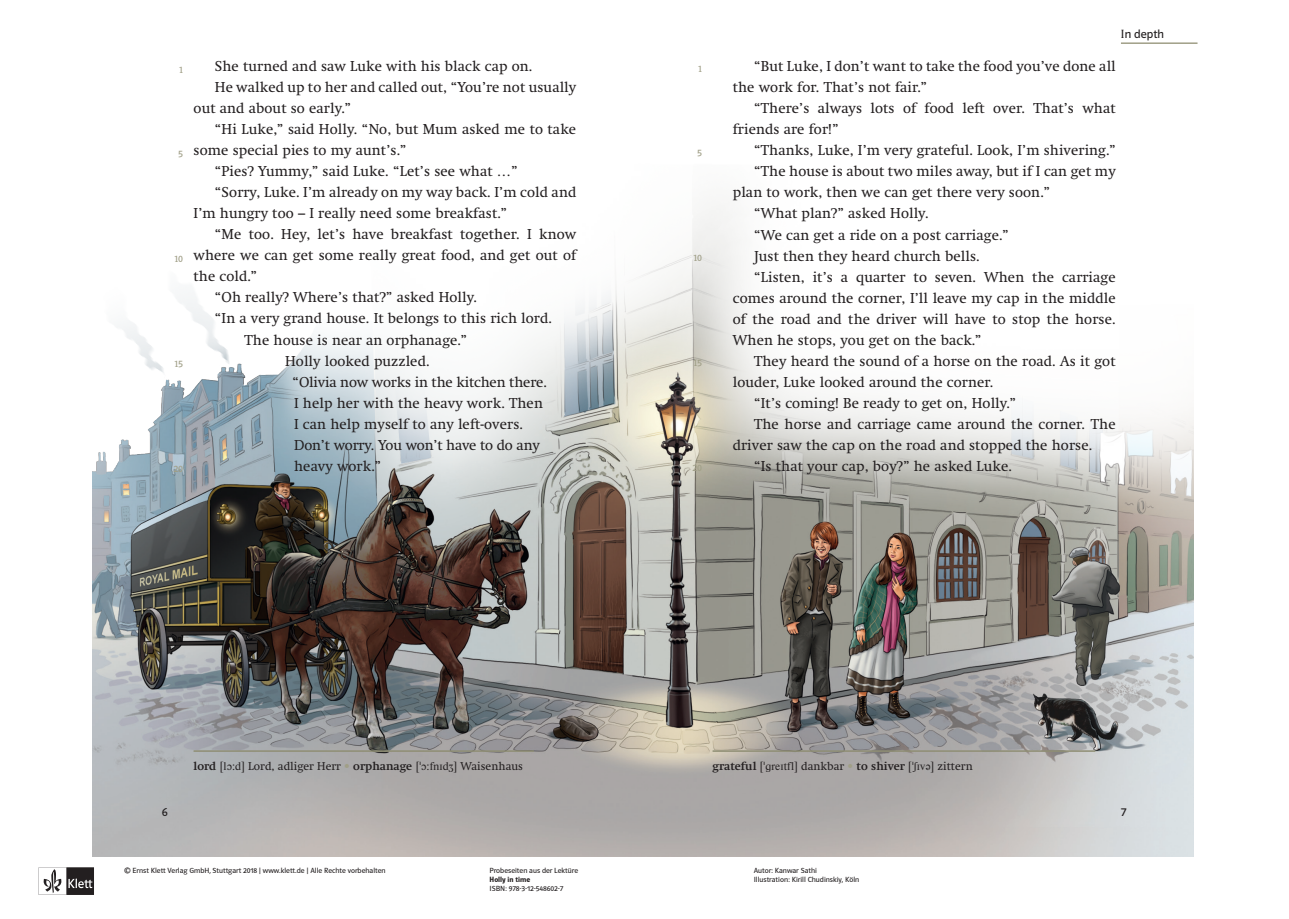
<style>
.page{position:relative;width:1289px;height:919px;background:#fff}
.page>*{position:absolute;margin:0;border:0;box-sizing:border-box;transform-origin:0 0}
.t1{font:14.25px/21px "Klett Swift";letter-spacing:.01em;color:#231f20}
.t2{font:14.25px "Klett Swift";letter-spacing:-.01em;color:#231f20}
.t3{font:12px "Polo Basis TB Buch";color:#231f20}
.t4{font:11.25px "Klett Swift";letter-spacing:.005em;color:#231f20}
.t5{font:11.25px "Klett 55 Phon Ser";letter-spacing:.005em;color:#231f20}
.t6{font:9.75px "Polo Basis TB Buch";color:#a09f87}
.t7{font:7.5px/8.7px "Polo TT Buch";color:#231f20}
.t8{font:7.5px "Polo TT Bold";color:#231f20}
.s1{font-weight:700}
.s2{font-family:"Klett 55 Phon Ser"}
.s3{color:#a09f87}
.s4{font-family:"Klett Swift";font-weight:700}
.s5{font-family:"Klett Swift"}
.s6{font-family:"Klett Swift";color:#a09f87}
.s7{font-family:"Polo ST11 K Buch"}
</style>
<div class="page">
<svg style="left:39px;top:867px;width:55px;height:27px"></svg>
<img style="left:92px;top:204px;width:1101px;height:652px">
<hr style="left:712px;top:750px;width:383px;height:1px;background:#8f8e74">
<hr style="left:193px;top:750px;width:341px;height:1px;background:#8f8e74">
<hr style="left:1120px;top:42px;width:77px;height:2px;background:#a09f87">
<p class="t3" style="left:1120px;top:27px;width:45px">In depth</p>
<p class="t6" style="left:179px;top:64px;width:5px">1</p>
<p class="t6" style="left:178px;top:148px;width:6px">5</p>
<p class="t6" style="left:174px;top:253px;width:10px">10</p>
<p class="t6" style="left:174px;top:358px;width:10px">15</p>
<p class="t6" style="left:173px;top:463px;width:11px">20</p>
<p class="t1" style="left:215px;top:56px;width:319px">She turned and saw Luke with his black cap on.</p>
<p class="t1" style="left:215px;top:77px;width:363px">He walked up to her and called out, “You’re not usually</p>
<p class="t1" style="left:193px;top:98px;width:159px">out and about so early.”</p>
<p class="t1" style="left:215px;top:119px;width:363px">“Hi Luke,” said Holly. “No, but Mum asked me to take</p>
<p class="t1" style="left:193px;top:140px;width:214px">some special pies to my aunt’s.”</p>
<p class="t1" style="left:215px;top:161px;width:304px">“Pies? Yummy,” said Luke. “Let’s see what …”</p>
<p class="t1" style="left:215px;top:182px;width:363px">“Sorry, Luke. I’m already on my way back. I’m cold and</p>
<p class="t1" style="left:193px;top:203px;width:315px">I’m hungry too – I really need some breakfast.”</p>
<p class="t1" style="left:215px;top:224px;width:363px">“Me too. Hey, let’s have breakfast together. I know</p>
<p class="t1" style="left:193px;top:245px;width:384px">where we can get some really great food, and get out of</p>
<p class="t1" style="left:193px;top:266px;width:65px">the cold.”</p>
<p class="t1" style="left:215px;top:287px;width:264px">“Oh really? Where’s that?” asked Holly.</p>
<p class="t1" style="left:215px;top:308px;width:338px">“In a very grand house. It belongs to this rich lord.</p>
<p class="t1" style="left:244px;top:329px;width:224px">The house is near an orphanage.”</p>
<p class="t1" style="left:285px;top:350px;width:146px">Holly looked puzzled.</p>
<p class="t2" style="left:292px;top:373px;width:256px">“Olivia now works in the kitchen there.</p>
<p class="t1" style="left:294px;top:392px;width:250px">I help her with the heavy work. Then</p>
<p class="t1" style="left:294px;top:413px;width:230px">I can help myself to any left-overs.</p>
<p class="t2" style="left:294px;top:436px;width:247px">Don’t worry. You won’t have to do any</p>
<p class="t1" style="left:294px;top:455px;width:88px">heavy work.”</p>
<p class="t6" style="left:698px;top:63px;width:5px">1</p>
<p class="t6" style="left:697px;top:147px;width:6px">5</p>
<p class="t6" style="left:693px;top:252px;width:10px">10</p>
<p class="t6" style="left:693px;top:357px;width:10px">15</p>
<p class="t6" style="left:692px;top:462px;width:11px">20</p>
<p class="t1" style="left:732px;top:56px;width:384px;text-indent:21px">“But Luke, I don’t want to take the food you’ve done all the work for. That’s not fair.”</p>
<p class="t1" style="left:732px;top:98px;width:384px;text-indent:21px">“There’s always lots of food left over. That’s what friends are for!”</p>
<p class="t1" style="left:754px;top:140px;width:363px">“Thanks, Luke, I’m very grateful. Look, I’m shivering.”</p>
<p class="t1" style="left:754px;top:161px;width:363px">“The house is about two miles away, but if I can get my</p>
<p class="t1" style="left:732px;top:182px;width:318px">plan to work, then we can get there very soon.”</p>
<p class="t1" style="left:754px;top:203px;width:176px">“What plan?” asked Holly.</p>
<p class="t1" style="left:754px;top:224px;width:256px">“We can get a ride on a post carriage.”</p>
<p class="t1" style="left:754px;top:245px;width:227px">Just then they heard church bells.</p>
<p class="t1" style="left:754px;top:266px;width:363px">“Listen, it’s a quarter to seven. When the carriage</p>
<p class="t1" style="left:732px;top:287px;width:384px">comes around the corner, I’ll leave my cap in the middle</p>
<p class="t1" style="left:732px;top:308px;width:384px">of the road and the driver will have to stop the horse.</p>
<p class="t1" style="left:732px;top:329px;width:250px">When he stops, you get on the back.”</p>
<p class="t1" style="left:754px;top:350px;width:363px">They heard the sound of a horse on the road. As it got</p>
<p class="t1" style="left:732px;top:371px;width:262px">louder, Luke looked around the corner.</p>
<p class="t1" style="left:754px;top:392px;width:264px">“It’s coming! Be ready to get on, Holly.”</p>
<p class="t1" style="left:754px;top:413px;width:363px">The horse and carriage came around the corner. The</p>
<p class="t1" style="left:732px;top:434px;width:361px">driver saw the cap on the road and stopped the horse.</p>
<p class="t1" style="left:754px;top:455px;width:259px">“Is that your cap, boy?” he asked Luke.</p>
<p class="t4" style="left:193px;top:759px;width:331px"><span class="s1">lord</span> <span class="s2">!lC:d?</span> Lord, adliger Herr <span class="s3">•</span> <span class="s1">orphanage</span> <span class="s2">!*C:fnIdZ?</span> Waisenhaus</p>
<p class="t5" style="left:712px;top:759px;width:262px"><span class="s4">grateful</span> !*GreItfl? <span class="s5">dankbar</span> <span class="s6">•</span> <span class="s4">to shiver</span> !*SIvE? <span class="s5">zittern</span></p>
<p class="t3" style="left:162px;top:805px;width:7px">6</p>
<p class="t3" style="left:1120px;top:805px;width:7px">7</p>
<p class="t7" style="left:124px;top:866px;width:263px"><span class="s7">©</span> Ernst Klett Verlag GmbH, Stuttgart 2018 | www.klett.de | Alle Rechte vorbehalten</p>
<p class="t7" style="left:489px;top:866px;width:90px">Probeseiten aus der Lektüre</p>
<p class="t8" style="left:489px;top:875px;width:42px">Holly in time</p>
<p class="t7" style="left:489px;top:884px;width:75px">ISBN: 978-3-12-548602-7</p>
<p class="t7" style="left:753px;top:866px;width:107px">Autor: Kanwar Sathi<br>Illustration: Kirill Chudinskiy, Köln</p>
</div>
